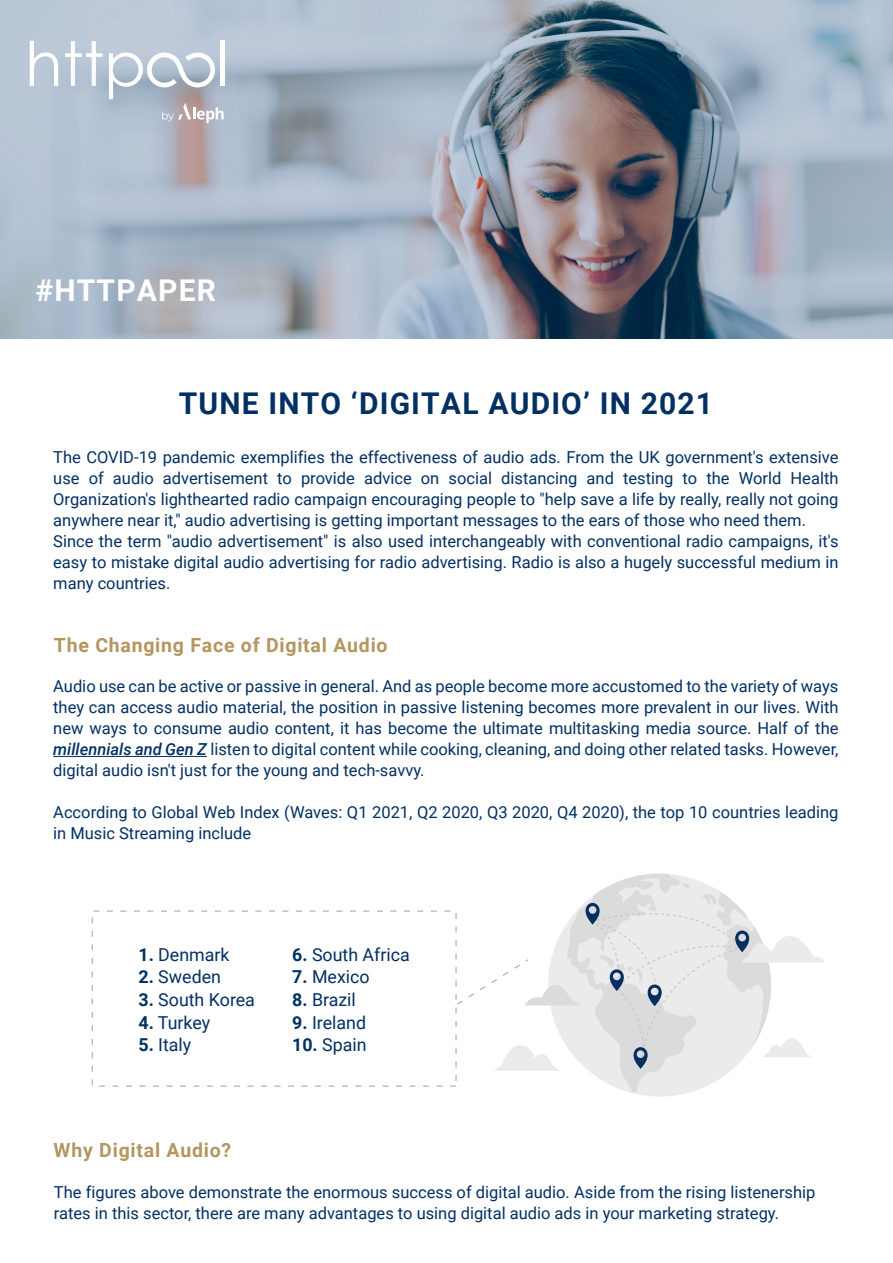
<style>
.page{position:relative;width:893px;height:1263px;background:#fff}
.page>*{position:absolute;margin:0;border:0;box-sizing:border-box;transform-origin:0 0}
.t1{font:700 30px "Roboto";letter-spacing:.04em;color:#023063}
.t2{font:700 30px "Roboto";letter-spacing:.04em;color:#fff}
.t3{font:700 19.5px "Roboto";letter-spacing:.04em;color:#b39660}
.t4{font:17.85px "Roboto";color:#023063}
.t5{font:16.5px/21px "Roboto";color:#023063}
.s1{font-weight:500;font-style:italic}
.s2{font-weight:700}
</style>
<div class="page">
<hr style="left:53px;top:756px;width:154px;height:1px;background:#023063">
<div style="left:92px;top:911px;width:364px;height:175px;border:1px dashed #a0a0a0"></div>
<svg style="left:456px;top:874px;width:368px;height:219px"></svg>
<svg style="left:0;top:0;width:893px;height:339px;background:#99a5b4"></svg>
<svg style="left:30px;top:41px;width:28px;height:45px"></svg>
<svg style="left:65px;top:41px;width:38px;height:45px"></svg>
<hr style="left:220px;top:41px;width:4px;height:45px;background:#fff">
<svg style="left:109px;top:52px;width:115px;height:71px"></svg>
<h1 class="t2" style="left:35px;top:269px;width:182px">#HTTPAPER</h1>
<h1 class="t1" style="left:179px;top:382px;width:536px">TUNE INTO ‘DIGITAL AUDIO’ IN 2021</h1>
<p class="t5" style="left:53px;top:446px;width:787px">The COVID-19 pandemic exemplifies the effectiveness of audio ads. From the UK government's extensive use of audio advertisement to provide advice on social distancing and testing to the World Health Organization's lighthearted radio campaign encouraging people to "help save a life by really, really not going anywhere near it," audio advertising is getting important messages to the ears of those who need them.<br>Since the term "audio advertisement" is also used interchangeably with conventional radio campaigns, it's easy to mistake digital audio advertising for radio advertising. Radio is also a hugely successful medium in many countries.</p>
<p class="t3" style="left:54px;top:631px;width:335px">The Changing Face of Digital Audio</p>
<p class="t5" style="left:53px;top:675px;width:787px;text-align:justify">Audio use can be active or passive in general. And as people become more accustomed to the variety of ways they can access audio material, the position in passive listening becomes more prevalent in our lives. With new ways to consume audio content, it has become the ultimate multitasking media source. Half of the <span class="s1">millennials and Gen Z</span> listen to digital content while cooking, cleaning, and doing other related tasks. However, digital audio isn't just for the young and tech-savvy.</p>
<p class="t5" style="left:53px;top:801px;width:787px">According to Global Web Index (Waves: Q1 2021, Q2 2020, Q3 2020, Q4 2020), the top 10 countries leading in Music Streaming include</p>
<p class="t4" style="left:138px;top:942px;width:93px"><span class="s2">1.</span> Denmark</p>
<p class="t4" style="left:138px;top:964px;width:84px"><span class="s2">2.</span> Sweden</p>
<p class="t4" style="left:138px;top:987px;width:118px"><span class="s2">3.</span> South Korea</p>
<p class="t4" style="left:138px;top:1010px;width:73px"><span class="s2">4.</span> Turkey</p>
<p class="t4" style="left:138px;top:1032px;width:54px"><span class="s2">5.</span> Italy</p>
<p class="t3" style="left:54px;top:1136px;width:179px">Why Digital Audio?</p>
<p class="t4" style="left:292px;top:942px;width:119px"><span class="s2">6.</span> South Africa</p>
<p class="t4" style="left:292px;top:964px;width:79px"><span class="s2">7.</span> Mexico</p>
<p class="t4" style="left:292px;top:987px;width:65px"><span class="s2">8.</span> Brazil</p>
<p class="t4" style="left:292px;top:1010px;width:75px"><span class="s2">9.</span> Ireland</p>
<p class="t4" style="left:292px;top:1032px;width:76px"><span class="s2">10.</span> Spain</p>
<p class="t5" style="left:54px;top:1181px;width:763px">The figures above demonstrate the enormous success of digital audio. Aside from the rising listenership rates in this sector, there are many advantages to using digital audio ads in your marketing strategy.</p>
</div>
